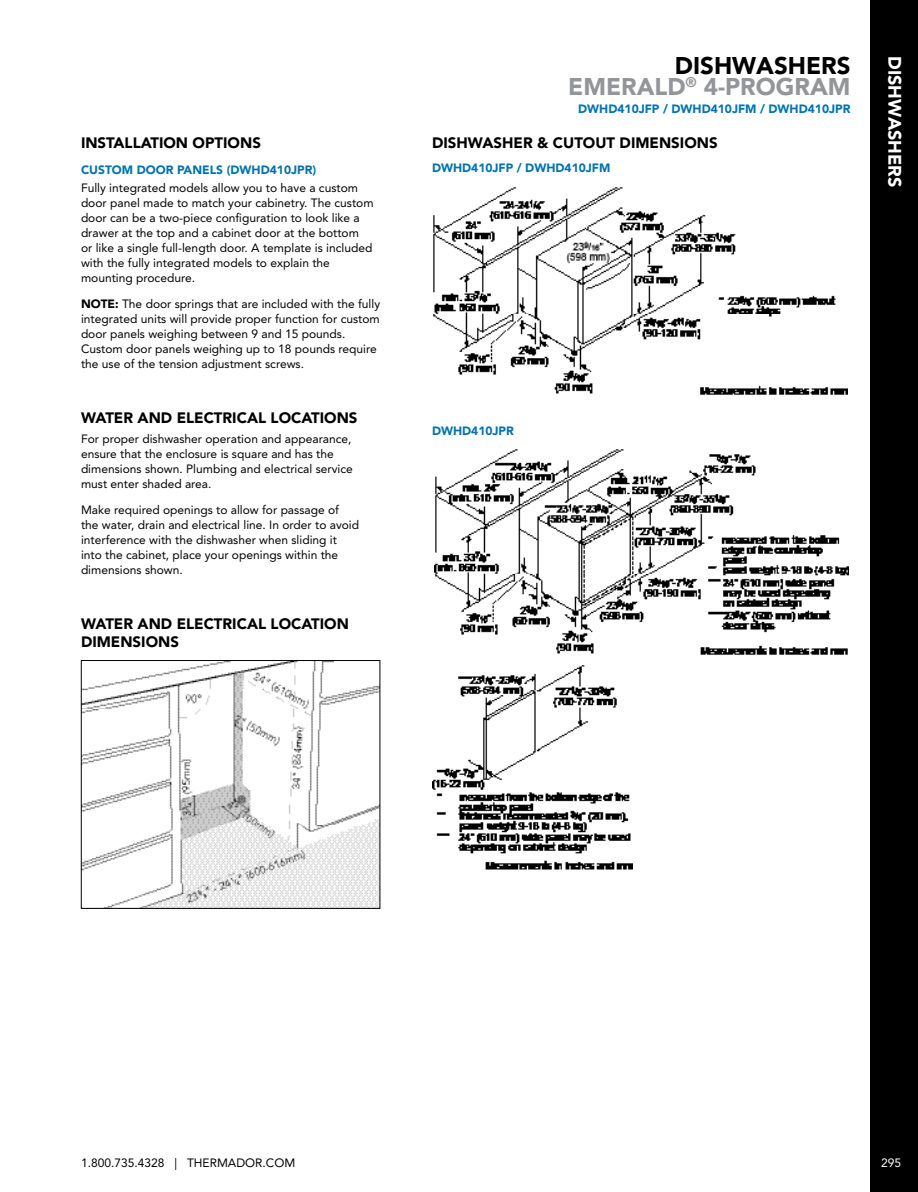
<style>
.page{position:relative;width:918px;height:1192px;background:#fff}
.page>*{position:absolute;margin:0;border:0;box-sizing:border-box;transform-origin:0 0}
.t1{font:900 24px/21px "Avenir LT Std";color:#939598;text-align:right}
.t2{font:900 18px "Avenir LT Std";color:#fff}
.t3{font:900 15px "Avenir LT Std";color:#000}
.t4{font:12px/15px "Avenir LT Std";color:#000}
.t5{font:900 12px "Avenir LT Std";color:#0073ae}
.t6{font:12px "Avenir LT Std";color:#fff}
.s1{font-weight:900;color:#0073ae}
.s2{font-weight:900}
.s3{color:#000}
</style>
<div class="page">
<div style="left:870px;top:0;width:48px;height:1192px;background:#000"></div>
<img style="left:433px;top:187px;width:415px;height:208px">
<img style="left:434px;top:449px;width:414px;height:206px">
<img style="left:432px;top:665px;width:200px;height:205px">
<img style="left:83px;top:662px;width:295px;height:245px">
<div style="left:81px;top:660px;width:299px;height:249px;border:1px solid #000"></div>
<p class="t3" style="left:81px;top:134px;width:181px">INSTALLATION OPTIONS</p>
<p class="t4" style="left:81px;top:161px;width:279px;line-height:18.3px"><span class="s1">CUSTOM DOOR PANELS (DWHD410JPR)<br></span>Fully integrated models allow you to have a custom</p>
<p class="t4" style="left:81px;top:196px;width:294px">door panel made to match your cabinetry. The custom door can be a two-piece configuration to look like a drawer at the top and a cabinet door at the bottom<br>or like a single full-length door. A template is included with the fully integrated models to explain the mounting procedure.</p>
<p class="t4" style="left:81px;top:297px;width:301px"><span class="s2">NOTE:</span> The door springs that are included with the fully integrated units will provide proper function for custom door panels weighing between 9 and 15 pounds.<br>Custom door panels weighing up to 18 pounds require the use of the tension adjustment screws.</p>
<p class="t3" style="left:81px;top:408px;width:278px">WATER AND ELECTRICAL LOCATIONS</p>
<p class="t4" style="left:81px;top:432px;width:273px">For proper dishwasher operation and appearance, ensure that the enclosure is square and has the dimensions shown. Plumbing and electrical service must enter shaded area.</p>
<p class="t4" style="left:81px;top:502px;width:280px">Make required openings to allow for passage of the water, drain and electrical line. In order to avoid interference with the dishwasher when sliding it into the cabinet, place your openings within the dimensions shown.</p>
<p class="t3" style="left:81px;top:614px;width:19px">WATER</p>
<p class="t3" style="left:138px;top:614px;width:13px">AND</p>
<p class="t3" style="left:177px;top:614px;width:10px">ELECTRICAL</p>
<p class="t3" style="left:271px;top:614px;width:11px">LOCATION</p>
<p class="t3" style="left:81px;top:632px;width:22px">DIMENSIONS</p>
<p class="t1" style="left:568px;top:55px;width:284px"><span class="s3">DISHWASHERS<br></span>EMERALD<sup>®</sup> 4-PROGRAM</p>
<p class="t5" style="left:578px;top:102px;width:274px">DWHD410JFP / DWHD410JFM / DWHD410JPR</p>
<p class="t3" style="left:432px;top:134px;width:287px">DISHWASHER &amp; CUTOUT DIMENSIONS</p>
<p class="t5" style="left:432px;top:161px;width:180px">DWHD410JFP / DWHD410JFM</p>
<h2 class="t2" style="left:906px;top:56px;width:133px;rotate:90deg">DISHWASHERS</h2>
<p class="t5" style="left:432px;top:424px;width:83px">DWHD410JPR</p>
<p class="t4" style="left:81px;top:1155px;width:216px">1.800.735.4328 | THERMADOR.COM</p>
<p class="t6" style="left:881px;top:1156px;width:22px">295</p>
</div>
